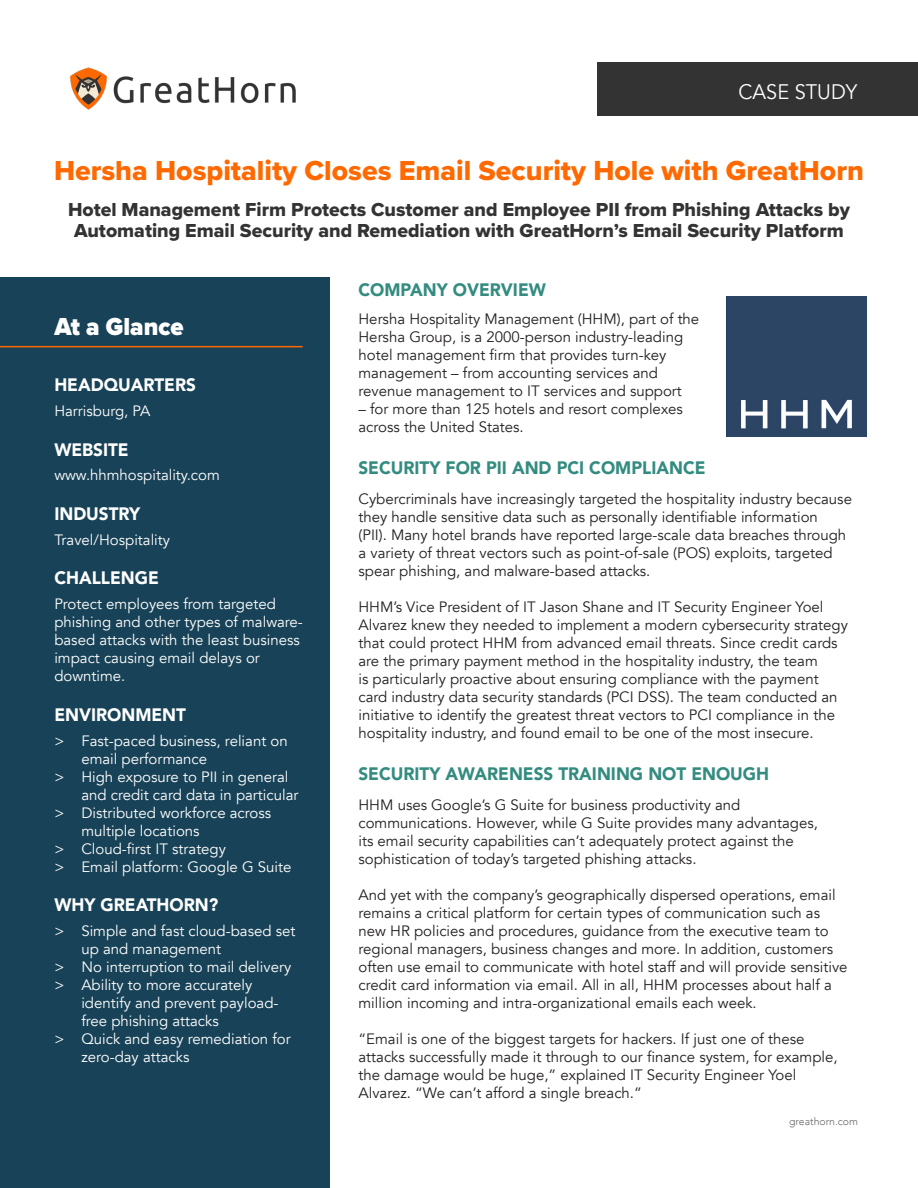
<style>
.page{position:relative;width:918px;height:1188px;background:#fff}
.page>*{position:absolute;margin:0;border:0;box-sizing:border-box;transform-origin:0 0}
.Heading{font:28.5px "Proxima Nova Extrabld";color:#ff6900}
.At-a_Glance_Info{font:900 25.5px "Proxima Nova";color:#fff;scale:.95 1}
.Type_of_Paper{font:21px "Avenir";color:#fff;scale:.95 1}
.Sub-Heading{font:19.5px/21px "Proxima Nova Extrabld";color:#323332;text-align:center}
.Content_Headings{font:900 18px "Avenir";color:#338c7f;scale:.95 1}
.At-a_Glance_Heading{font:900 18px "Avenir";color:#fff;scale:.95 1}
.Basic_Content{font:15px/18px "Avenir";color:#231f20}
.At-a_Glance_Content{font:15px/18px "Avenir";color:#fff}
.t1{font:300 10.5px "Avenir";color:#656666}
</style>
<div class="page">
<div style="left:597px;top:62px;width:321px;height:54px;background:#323332"></div>
<img style="left:70px;top:67px;width:226px;height:43px">
<div style="left:0;top:277px;width:330px;height:911px;background:#184257"></div>
<hr style="left:0;top:346px;width:303px;height:1px;background:#ff6900">
<img style="left:726px;top:297px;width:140px;height:140px">
<p class="Type_of_Paper" style="left:739px;top:79px;width:126px">CASE STUDY</p>
<p class="Heading" style="left:54px;top:149px;width:811px">Hersha Hospitality Closes Email Security Hole with GreatHorn</p>
<p class="Sub-Heading" style="left:68px;top:199px;width:783px">Hotel Management Firm Protects Customer and Employee PII from Phishing Attacks by<br>Automating Email Security and Remediation with GreatHorn’s Email Security Platform</p>
<p class="At-a_Glance_Info" style="left:54px;top:307px;width:138px">At a Glance</p>
<p class="At-a_Glance_Heading" style="left:54px;top:370px;width:151px">HEADQUARTERS</p>
<p class="At-a_Glance_Content" style="left:54px;top:402px;width:98px">Harrisburg, PA</p>
<p class="At-a_Glance_Heading" style="left:54px;top:434px;width:80px">WEBSITE</p>
<p class="At-a_Glance_Content" style="left:54px;top:467px;width:167px">www.hhmhospitality.com</p>
<p class="At-a_Glance_Heading" style="left:54px;top:498px;width:92px">INDUSTRY</p>
<p class="At-a_Glance_Content" style="left:54px;top:531px;width:117px">Travel/Hospitality</p>
<p class="At-a_Glance_Heading" style="left:54px;top:563px;width:112px">CHALLENGE</p>
<p class="At-a_Glance_Content" style="left:54px;top:595px;width:250px">Protect employees from targeted phishing and other types of malware&shy;based attacks with the least business impact causing email delays or downtime.</p>
<p class="At-a_Glance_Heading" style="left:54px;top:699px;width:140px">ENVIRONMENT</p>
<p class="At-a_Glance_Content" style="left:81px;top:732px;width:208px;text-indent:-27px">&gt; Fast-paced business, reliant on email performance</p>
<p class="At-a_Glance_Content" style="left:81px;top:768px;width:219px;text-indent:-27px">&gt; High exposure to PII in general and credit card data in particular</p>
<p class="At-a_Glance_Content" style="left:81px;top:804px;width:191px;text-indent:-27px">&gt; Distributed workforce across multiple locations</p>
<p class="At-a_Glance_Content" style="left:54px;top:840px;width:173px">&gt; Cloud-first IT strategy</p>
<p class="At-a_Glance_Content" style="left:54px;top:858px;width:239px">&gt; Email platform: Google G Suite</p>
<p class="At-a_Glance_Heading" style="left:54px;top:889px;width:174px">WHY GREATHORN?</p>
<p class="At-a_Glance_Content" style="left:81px;top:922px;width:216px;text-indent:-27px">&gt; Simple and fast cloud-based set up and management</p>
<p class="At-a_Glance_Content" style="left:54px;top:958px;width:238px">&gt; No interruption to mail delivery</p>
<p class="At-a_Glance_Content" style="left:81px;top:976px;width:199px;text-indent:-27px">&gt; Ability to more accurately identify and prevent payload&shy;free phishing attacks</p>
<p class="At-a_Glance_Content" style="left:81px;top:1030px;width:211px;text-indent:-27px">&gt; Quick and easy remediation for zero-day attacks</p>
<p class="Content_Headings" style="left:358px;top:274px;width:199px">COMPANY OVERVIEW</p>
<p class="Basic_Content" style="left:358px;top:310px;width:342px">Hersha Hospitality Management (HHM), part of the Hersha Group, is a 2000-person industry-leading hotel management firm that provides turn-key management – from accounting services and revenue management to IT services and support</p>
<p class="Basic_Content" style="left:358px;top:400px;width:326px">– for more than 125 hotels and resort complexes across the United States.</p>
<p class="Content_Headings" style="left:358px;top:452px;width:367px">SECURITY FOR PII AND PCI COMPLIANCE</p>
<p class="Basic_Content" style="left:358px;top:490px;width:495px">Cybercriminals have increasingly targeted the hospitality industry because they handle sensitive data such as personally identifiable information<br>(PII). Many hotel brands have reported large-scale data breaches through a variety of threat vectors such as point-of-sale (POS) exploits, targeted spear phishing, and malware-based attacks.</p>
<p class="Basic_Content" style="left:358px;top:598px;width:491px">HHM’s Vice President of IT Jason Shane and IT Security Engineer Yoel Alvarez knew they needed to implement a modern cybersecurity strategy that could protect HHM from advanced email threats. Since credit cards are the primary payment method in the hospitality industry, the team<br>is particularly proactive about ensuring compliance with the payment card industry data security standards (PCI DSS). The team conducted an initiative to identify the greatest threat vectors to PCI compliance in the hospitality industry, and found email to be one of the most insecure.</p>
<p class="Content_Headings" style="left:358px;top:758px;width:434px">SECURITY AWARENESS TRAINING NOT ENOUGH</p>
<p class="Basic_Content" style="left:358px;top:796px;width:461px">HHM uses Google’s G Suite for business productivity and communications. However, while G Suite provides many advantages, its email security capabilities can’t adequately protect against the sophistication of today’s targeted phishing attacks.</p>
<p class="Basic_Content" style="left:358px;top:886px;width:491px">And yet with the company’s geographically dispersed operations, email remains a critical platform for certain types of communication such as new HR policies and procedures, guidance from the executive team to regional managers, business changes and more. In addition, customers often use email to communicate with hotel staff and will provide sensitive credit card information via email. All in all, HHM processes about half a million incoming and intra-organizational emails each week.</p>
<p class="Basic_Content" style="left:358px;top:1030px;width:481px">“Email is one of the biggest targets for hackers. If just one of these attacks successfully made it through to our finance system, for example, the damage would be huge,” explained IT Security Engineer Yoel Alvarez. “We can’t afford a single breach.”</p>
<p class="t1" style="left:789px;top:1115px;width:70px">greathorn.com</p>
</div>
